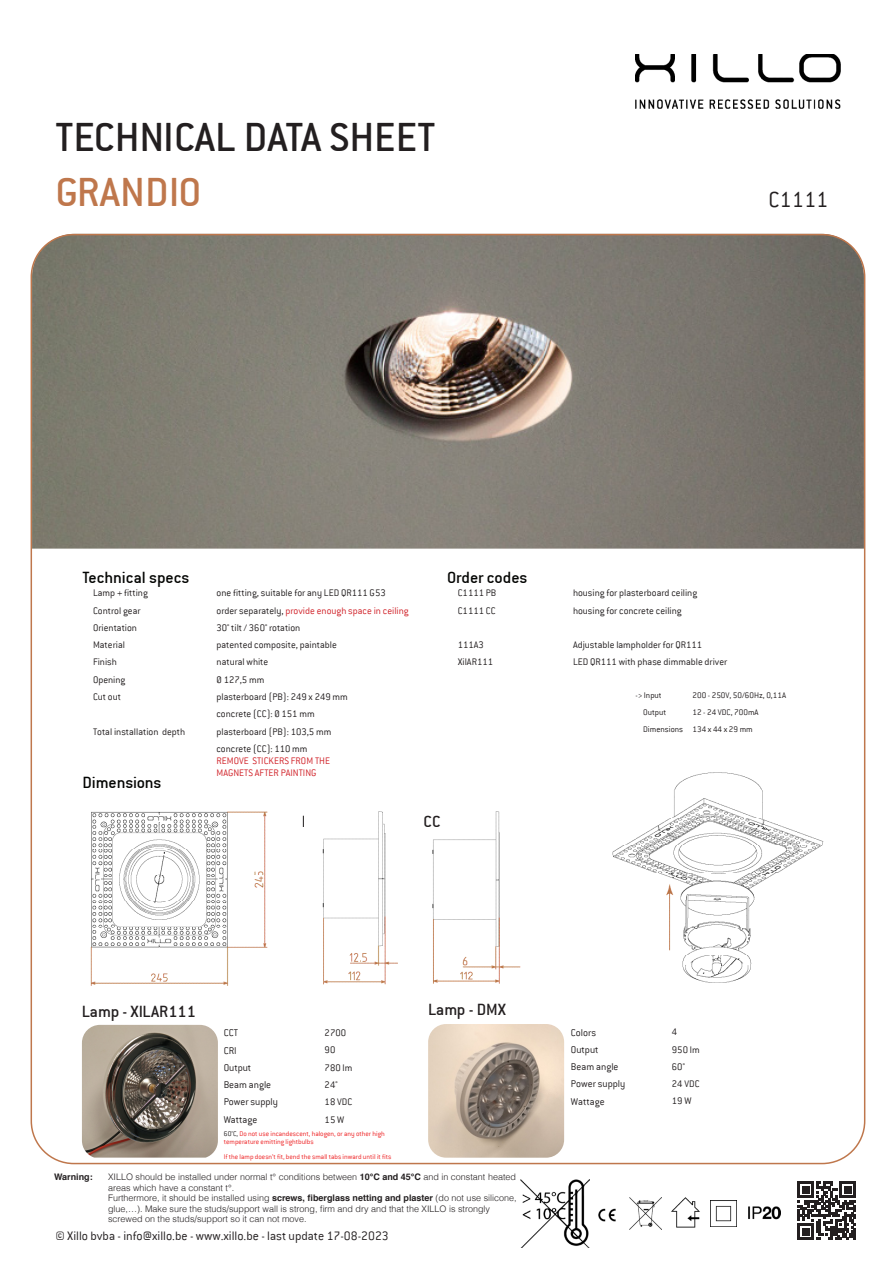
<style>
.page{position:relative;width:893px;height:1263px;background:#fff}
.page>*{position:absolute;margin:0;border:0;box-sizing:border-box;transform-origin:0 0}
.t1{font:45px "Conduit ITC";color:#231f20}
.t2{font:45px "Conduit ITC";color:#bf774c}
.t3{font:300 24px "Conduit ITC";color:#231f20}
.Specs_Titel{font:18px "Conduit ITC";color:#040503}
.t4{font:18px "Conduit ITC";color:#231f20}
.t5{font:300 13.5px "Conduit ITC";color:#231f20}
.Specs{font:300 10.8px "Conduit ITC";color:#231f20}
.Spec_Value{font:300 10.5px "Conduit ITC";color:#231f20}
.Specs-2{font:300 10.5px "Conduit ITC";color:#231f20}
.Spec_Value-2{font:300 10.5px "Conduit ITC";color:#d1232a}
.Specs-3{font:300 10.5px "Conduit ITC";color:#d1232a}
.t6{font:300 9px/10.5px "Helvetica";color:#231f20}
.Specs-4{font:300 9px "Conduit ITC";color:#231f20}
.t7{font:700 9px "Helvetica";color:#231f20}
.Spec_Value-3{font:300 7.5px/7.5px "Conduit ITC";color:#ee2123}
.s1{color:#231f20}
.s2{font-weight:700}
</style>
<div class="page">
<img style="left:32px;top:234px;width:832px;height:315px">
<img style="left:82px;top:1025px;width:136px;height:132px">
<img style="left:432px;top:811px;width:89px;height:173px">
<img style="left:90px;top:811px;width:178px;height:175px">
<img style="left:322px;top:811px;width:75px;height:174px">
<img style="left:612px;top:772px;width:212px;height:211px">
<img style="left:428px;top:1024px;width:136px;height:134px">
<svg style="left:798px;top:1181px;width:58px;height:59px"></svg>
<img style="left:635px;top:54px;width:205px;height:55px">
<img style="left:748px;top:1206px;width:32px;height:14px">
<img style="left:598px;top:1208px;width:18px;height:14px">
<img style="left:629px;top:1197px;width:32px;height:32px">
<img style="left:710px;top:1200px;width:26px;height:26px">
<img style="left:671px;top:1197px;width:29px;height:31px">
<img style="left:521px;top:1180px;width:68px;height:68px">
<h1 class="t1" style="left:56px;top:111px;width:381px">TECHNICAL DATA SHEET</h1>
<h1 class="t2" style="left:56px;top:167px;width:147px">GRANDIO</h1>
<h2 class="t3" style="left:768px;top:186px;width:62px">C1111</h2>
<p class="Specs_Titel" style="left:82px;top:567px;width:108px">Technical specs</p>
<p class="Specs-2" style="left:93px;top:587px;width:56px">Lamp + fitting</p>
<p class="Specs-2" style="left:93px;top:604px;width:49px">Control gear</p>
<p class="Specs-2" style="left:93px;top:622px;width:46px">Orientation</p>
<p class="Specs-2" style="left:93px;top:639px;width:33px">Material</p>
<p class="Specs-2" style="left:93px;top:656px;width:25px">Finish</p>
<p class="Specs-2" style="left:93px;top:674px;width:34px">Opening</p>
<p class="Specs-2" style="left:93px;top:691px;width:30px">Cut out</p>
<p class="Specs-2" style="left:93px;top:725px;width:94px">Total installation depth</p>
<p class="Specs_Titel" style="left:82px;top:772px;width:80px">Dimensions</p>
<p class="Spec_Value" style="left:217px;top:587px;width:171px">one fitting, suitable for any LED QR111 G53</p>
<p class="Spec_Value-2" style="left:217px;top:604px;width:194px"><span class="s1">order separately,</span> provide enough space in ceiling</p>
<p class="Spec_Value" style="left:217px;top:622px;width:85px">30° tilt / 360° rotation</p>
<p class="Spec_Value" style="left:217px;top:639px;width:122px">patented composite, paintable</p>
<p class="Spec_Value" style="left:217px;top:656px;width:53px">natural white</p>
<p class="Spec_Value" style="left:217px;top:674px;width:49px">Ø 127,5 mm</p>
<p class="Spec_Value" style="left:217px;top:691px;width:133px">plasterboard (PB): 249 x 249 mm</p>
<p class="Spec_Value" style="left:217px;top:708px;width:100px">concrete (CC): Ø 151 mm</p>
<p class="Spec_Value" style="left:217px;top:725px;width:116px">plasterboard (PB): 103,5 mm</p>
<p class="Spec_Value" style="left:217px;top:743px;width:93px">concrete (CC): 110 mm</p>
<p class="Specs-3" style="left:217px;top:755px;width:115px">REMOVE STICKERS FROM THE</p>
<p class="Specs-3" style="left:217px;top:767px;width:102px">MAGNETS AFTER PAINTING</p>
<p class="Specs_Titel" style="left:447px;top:567px;width:82px">Order codes</p>
<p class="Specs-2" style="left:458px;top:587px;width:40px">C1111 PB</p>
<p class="Specs-2" style="left:458px;top:604px;width:39px">C1111 CC</p>
<p class="Specs-2" style="left:458px;top:639px;width:28px">111A3</p>
<p class="Specs-2" style="left:458px;top:656px;width:37px">XilAR111</p>
<p class="t4" style="left:302px;top:811px;width:20px">PB</p>
<p class="t4" style="left:424px;top:811px;width:18px">CC</p>
<p class="Spec_Value" style="left:573px;top:587px;width:126px">housing for plasterboard ceiling</p>
<p class="Spec_Value" style="left:573px;top:604px;width:110px">housing for concrete ceiling</p>
<p class="Spec_Value" style="left:573px;top:639px;width:131px">Adjustable lampholder for QR111</p>
<p class="Spec_Value" style="left:573px;top:656px;width:156px">LED QR111 with phase dimmable driver</p>
<p class="Specs-4" style="left:635px;top:690px;width:28px">-&gt; Input</p>
<p class="Specs-4" style="left:692px;top:690px;width:95px">200 - 250V, 50/60Hz, 0,11A</p>
<p class="Specs-4" style="left:643px;top:707px;width:25px">Output</p>
<p class="Specs-4" style="left:692px;top:707px;width:68px">12 - 24 VDC, 700mA</p>
<p class="Specs-4" style="left:643px;top:724px;width:111px">Dimensions 134 x 44 x 29 mm</p>
<p class="t4" style="left:82px;top:1001px;width:116px">Lamp - XILAR111</p>
<p class="Specs" style="left:224px;top:1027px;width:16px">CCT</p>
<p class="Specs" style="left:224px;top:1044px;width:15px">CRI</p>
<p class="Specs" style="left:224px;top:1061px;width:29px">Output</p>
<p class="Specs" style="left:224px;top:1079px;width:49px">Beam angle</p>
<p class="Specs" style="left:224px;top:1096px;width:56px">Power supply</p>
<p class="Specs" style="left:224px;top:1113px;width:35px">Wattage</p>
<p class="Spec_Value" style="left:325px;top:1027px;width:23px">2700</p>
<p class="Spec_Value" style="left:325px;top:1044px;width:12px">90</p>
<p class="Spec_Value" style="left:325px;top:1062px;width:29px">780 lm</p>
<p class="Spec_Value" style="left:325px;top:1079px;width:14px">24°</p>
<p class="Spec_Value" style="left:325px;top:1096px;width:29px">18 VDC</p>
<p class="Spec_Value" style="left:325px;top:1113px;width:21px">15 W</p>
<p class="Spec_Value-3" style="left:224px;top:1130px;width:162px"><span class="s1">60°C,</span> Do not use incandescent, halogen, or any other high temperature emitting lightbulbs</p>
<p class="Spec_Value-3" style="left:224px;top:1152px;width:169px">If the lamp doesn’t fit, bend the small tabs inward until it fits</p>
<p class="t4" style="left:428px;top:999px;width:80px">Lamp - DMX</p>
<p class="t7" style="left:54px;top:1170px;width:40px">Warning:</p>
<p class="t6" style="left:108px;top:1171px;width:410px">XILLO should be installed under normal t° conditions between <span class="s2">10°C and 45°C</span> and in constant heated areas which have a constant t°.<br>Furthermore, it should be installed using <span class="s2">screws, fiberglass netting and plaster</span> (do not use silicone, glue,…). Make sure the studs/support wall is strong, firm and dry and that the XILLO is strongly screwed on the studs/support so it can not move.</p>
<p class="t5" style="left:56px;top:1228px;width:335px">© Xillo bvba - info@xillo.be - www.xillo.be - last update 17-08-2023</p>
<p class="Specs" style="left:571px;top:1026px;width:27px">Colors</p>
<p class="Specs" style="left:571px;top:1043px;width:29px">Output</p>
<p class="Specs" style="left:571px;top:1061px;width:49px">Beam angle</p>
<p class="Specs" style="left:571px;top:1078px;width:56px">Power supply</p>
<p class="Specs" style="left:571px;top:1095px;width:35px">Wattage</p>
<p class="Spec_Value" style="left:672px;top:1026px;width:7px">4</p>
<p class="Spec_Value" style="left:672px;top:1043px;width:29px">950 lm</p>
<p class="Spec_Value" style="left:672px;top:1061px;width:14px">60°</p>
<p class="Spec_Value" style="left:672px;top:1078px;width:29px">24 VDC</p>
<p class="Spec_Value" style="left:672px;top:1095px;width:21px">19 W</p>
</div>
